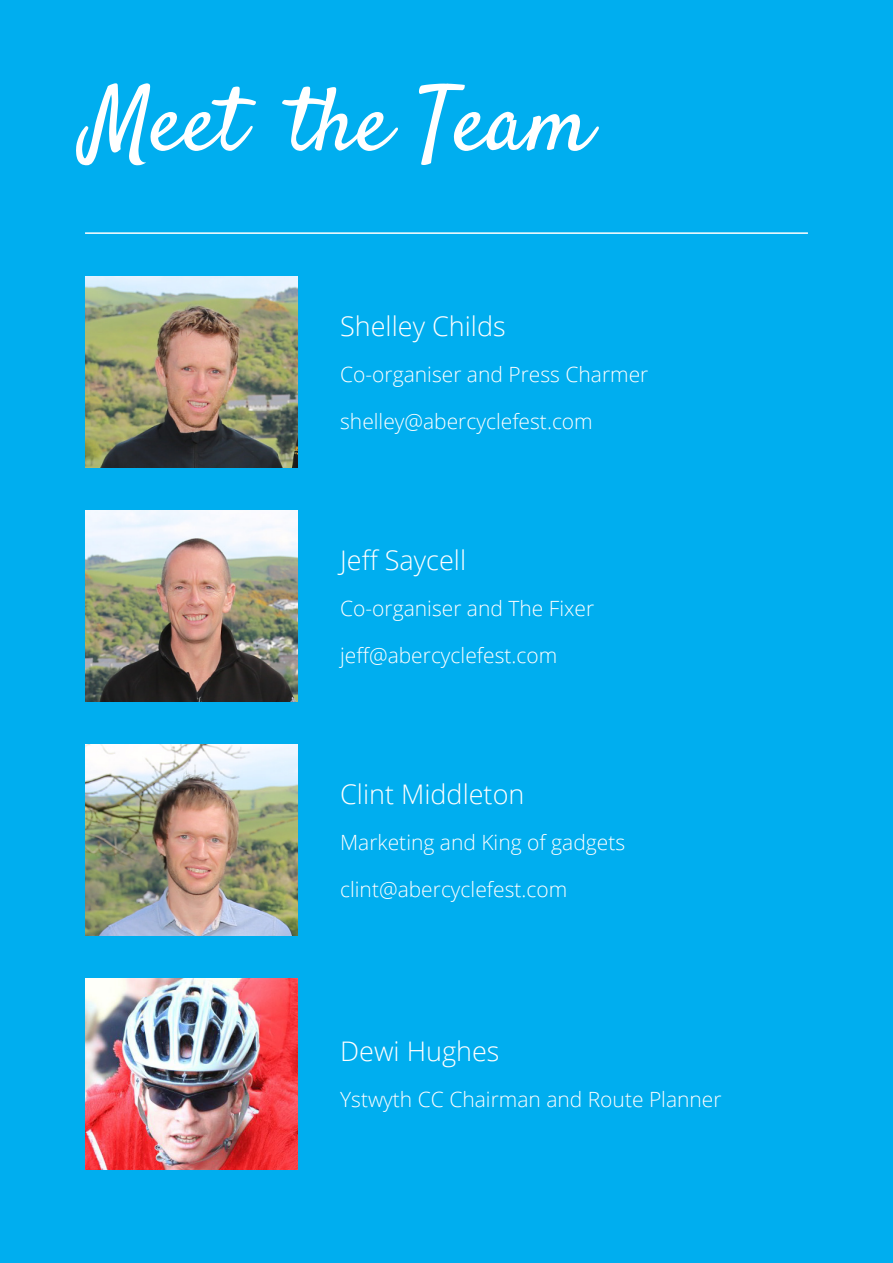
<style>
.page{position:relative;width:893px;height:1263px;background:#00aeef}
.page>*{position:absolute;margin:0;border:0;box-sizing:border-box;transform-origin:0 0}
.t1{font:90px "Satisfy";color:#fff}
.t2{font:300 27px "Open Sans";color:#fff}
.t3{font:300 21px "Open Sans";color:#fff}
</style>
<div class="page">
<hr style="left:85px;top:232px;width:723px;height:2px;background:#fff">
<img style="left:85px;top:276px;width:213px;height:192px">
<img style="left:85px;top:510px;width:213px;height:192px">
<img style="left:85px;top:978px;width:213px;height:191px">
<img style="left:85px;top:744px;width:213px;height:191px">
<p class="t1" style="left:85px;top:65px;width:508px">Meet the Team</p>
<p class="t2" style="left:340px;top:308px;width:167px">Shelley Childs</p>
<p class="t3" style="left:340px;top:360px;width:310px">Co-organiser and Press Charmer</p>
<p class="t3" style="left:340px;top:407px;width:254px">shelley@abercyclefest.com</p>
<p class="t2" style="left:340px;top:541px;width:127px">Jeff Saycell</p>
<p class="t3" style="left:340px;top:594px;width:256px">Co-organiser and The Fixer</p>
<p class="t3" style="left:340px;top:641px;width:219px">jeff@abercyclefest.com</p>
<p class="t2" style="left:340px;top:775px;width:186px">Clint Middleton</p>
<p class="t3" style="left:340px;top:828px;width:286px">Marketing and King of gadgets</p>
<p class="t3" style="left:340px;top:875px;width:229px">clint@abercyclefest.com</p>
<p class="t2" style="left:340px;top:1032px;width:161px">Dewi Hughes</p>
<p class="t3" style="left:340px;top:1085px;width:383px">Ystwyth CC Chairman and Route Planner</p>
</div>
